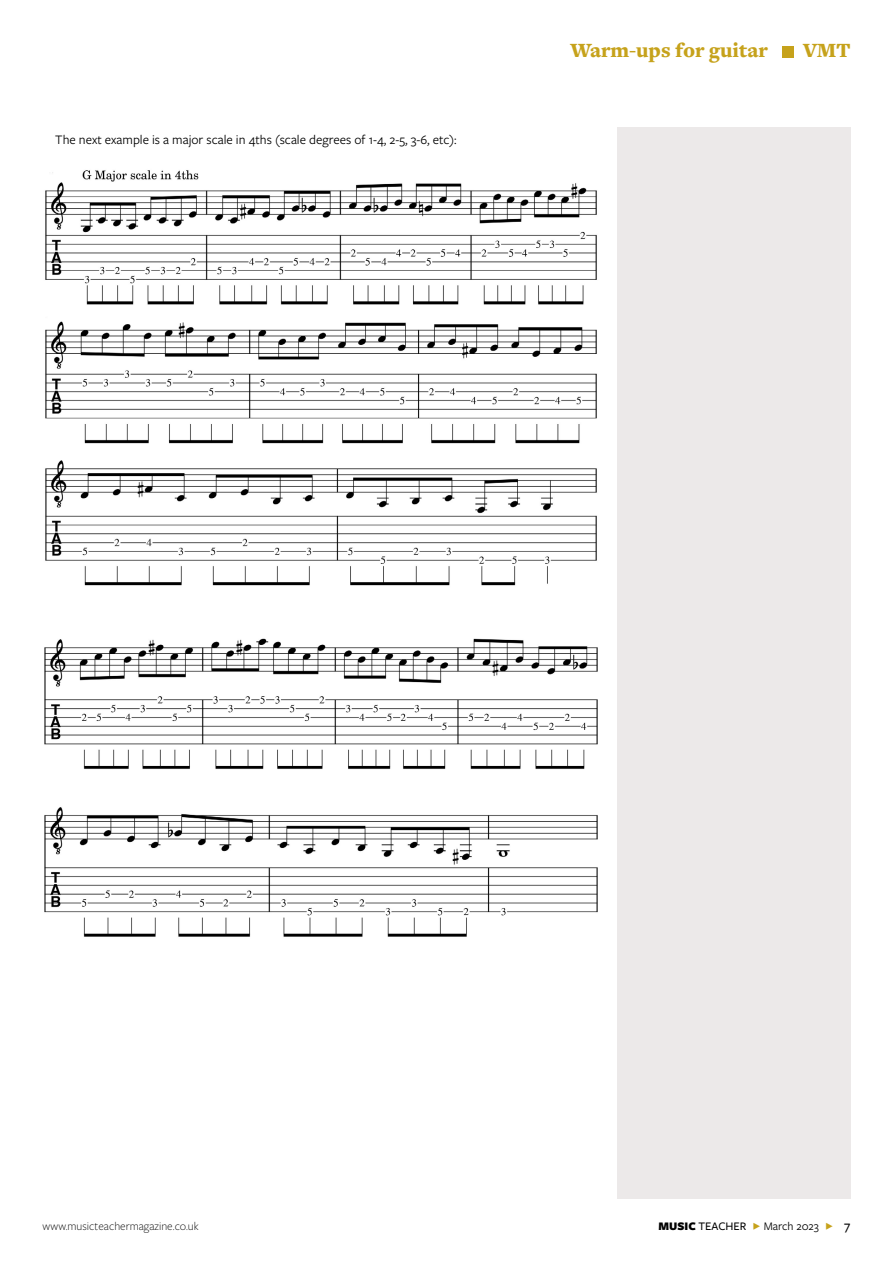
<style>
.page{position:relative;width:893px;height:1263px;background:#fff}
.page>*{position:absolute;margin:0;border:0;box-sizing:border-box;transform-origin:0 0}
.t1{font:900 21px "Freight Text Pro";color:#c6a21b}
.t2{font:13.5px "Freight Sans Pro";color:#000}
.t3{font:300 12px "Freight Sans Pro";color:#000}
.t4{font:12px "Freight Sans Pro";color:#000}
.s1{font-weight:900}
.s2{font-weight:500}
.s3{color:#c6a21b}
.s4{font-weight:500;font-size:13.5px}
</style>
<div class="page">
<div style="left:617px;top:128px;width:233px;height:1071px;background:#ece9e9"></div>
<div style="left:782px;top:46px;width:11px;height:11px;background:#c6a21b"></div>
<img style="left:45px;top:170px;width:552px;height:416px">
<img style="left:44px;top:638px;width:554px;height:299px">
<p class="t2" style="left:55px;top:131px;width:403px">The next example is a major scale in 4ths (scale degrees of 1-4, 2-5, 3-6, etc):</p>
<h1 class="t1" style="left:570px;top:36px;width:199px">Warm-ups for guitar</h1>
<h1 class="t1" style="left:803px;top:36px;width:49px">VMT</h1>
<p class="t3" style="left:43px;top:1218px;width:158px">www.musicteachermagazine.co.uk</p>
<p class="t4" style="left:659px;top:1218px;width:193px"><span class="s1">MUSIC</span> <span class="s2">TEACHER</span> <span class="s3">F</span> March 2023 <span class="s3">F</span> <span class="s4">7</span></p>
</div>
